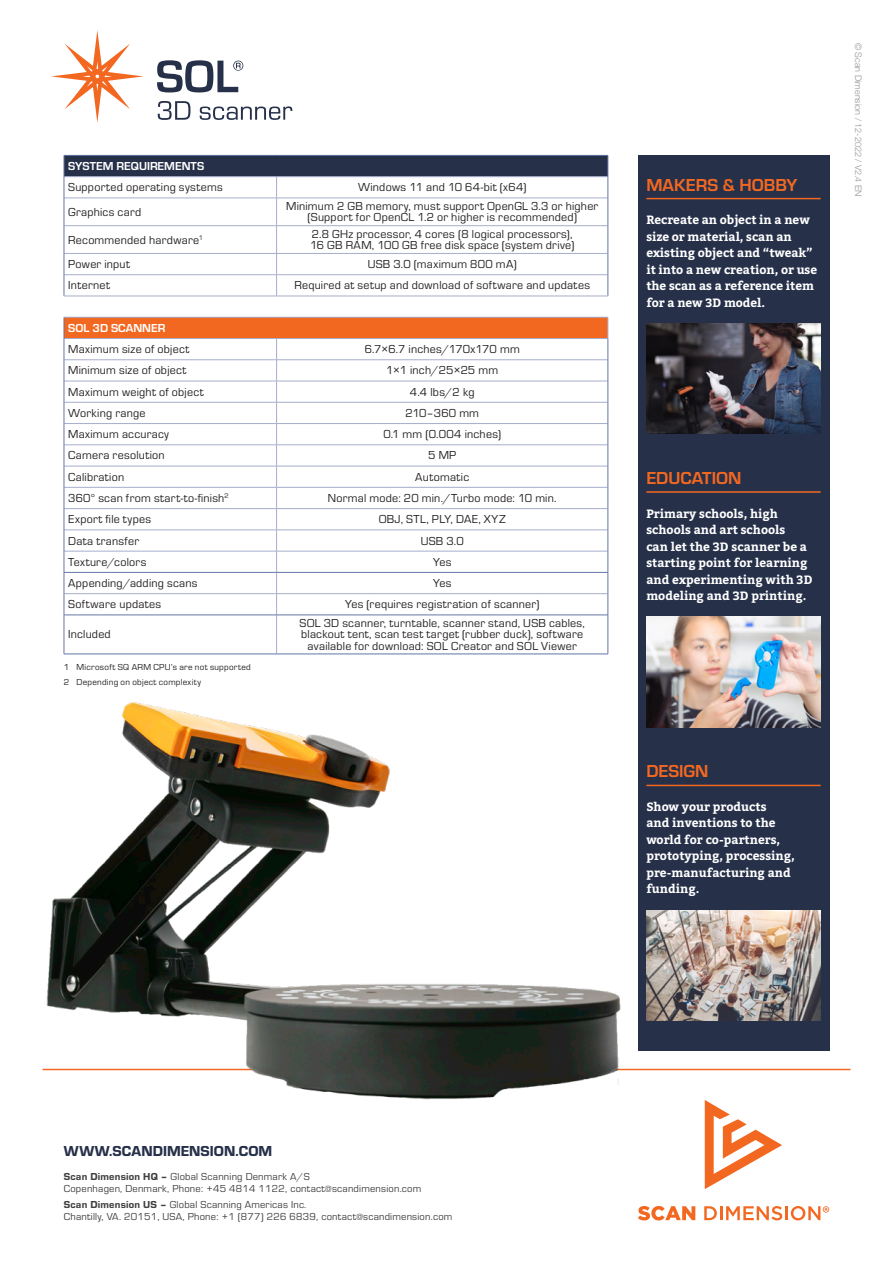
<style>
.page{position:relative;width:893px;height:1263px;background:#fff}
.page>*{position:absolute;margin:0;border:0;box-sizing:border-box;transform-origin:0 0}
.targets_headline{font:700 18px "Eurostile";color:#f36821}
.t1{font:15px "Eurostile Hea";letter-spacing:.005em;color:#263049}
.Tabel_brød_center{font:12px/11.2px "Eurostile";letter-spacing:.02em;color:#231f20;text-align:center}
.targets_text{font:700 12px/16.5px "Bitter";color:#fff}
.Tabel_brød_left{font:12px "Eurostile";letter-spacing:.02em;color:#231f20}
.Tabel_MR{font:700 12px "Eurostile";color:#fff}
.Addresses{font:10.5px "Eurostile";letter-spacing:.02em;color:#404040}
.Tabel_brød_left-2{font:9px "Eurostile";letter-spacing:.03em;color:#231f20}
.t2{font:300 9px "Helvetica Neue LT";color:#939598}
.s1{font-family:"Eurostile Hea"}
</style>
<div class="page">
<div style="left:638px;top:155px;width:191px;height:895px;background:#263049"></div>
<hr style="left:43px;top:1069px;width:807px;height:1px;background:#f36821">
<div style="left:64px;top:155px;width:544px;height:22px;background:#263049"></div>
<svg style="left:64px;top:177px;width:544px;height:374px"></svg>
<div style="left:64px;top:317px;width:544px;height:21px;background:#f36821"></div>
<hr style="left:64px;top:176px;width:213px;height:1px;background:#a7aecb">
<hr style="left:277px;top:176px;width:331px;height:1px;background:#a7aecb">
<hr style="left:64px;top:198px;width:213px;height:1px;background:#a7aecb">
<hr style="left:277px;top:198px;width:331px;height:1px;background:#a7aecb">
<hr style="left:64px;top:225px;width:213px;height:1px;background:#a7aecb">
<hr style="left:277px;top:225px;width:331px;height:1px;background:#a7aecb">
<hr style="left:64px;top:253px;width:213px;height:1px;background:#a7aecb">
<hr style="left:277px;top:253px;width:331px;height:1px;background:#a7aecb">
<hr style="left:64px;top:274px;width:213px;height:1px;background:#a7aecb">
<hr style="left:277px;top:274px;width:331px;height:1px;background:#a7aecb">
<svg style="left:276px;top:177px;width:1px;height:119px"></svg>
<hr style="left:64px;top:338px;width:213px;height:1px;background:#a7aecb">
<hr style="left:64px;top:359px;width:213px;height:1px;background:#a7aecb">
<hr style="left:64px;top:381px;width:213px;height:1px;background:#a7aecb">
<hr style="left:64px;top:402px;width:213px;height:1px;background:#a7aecb">
<hr style="left:64px;top:423px;width:213px;height:1px;background:#a7aecb">
<hr style="left:64px;top:445px;width:213px;height:1px;background:#a7aecb">
<hr style="left:64px;top:466px;width:213px;height:1px;background:#a7aecb">
<hr style="left:64px;top:487px;width:213px;height:1px;background:#a7aecb">
<hr style="left:64px;top:508px;width:213px;height:1px;background:#a7aecb">
<hr style="left:64px;top:530px;width:213px;height:1px;background:#a7aecb">
<hr style="left:64px;top:551px;width:213px;height:1px;background:#a7aecb">
<hr style="left:64px;top:593px;width:213px;height:1px;background:#a7aecb">
<hr style="left:276px;top:615px;width:1px;height:39px;background:#a7aecb">
<hr style="left:64px;top:155px;width:213px;height:1px;background:#6376a5">
<hr style="left:277px;top:155px;width:331px;height:1px;background:#6376a5">
<svg style="left:64px;top:156px;width:1px;height:140px"></svg>
<svg style="left:608px;top:156px;width:1px;height:140px"></svg>
<hr style="left:64px;top:572px;width:213px;height:1px;background:#6376a5">
<hr style="left:64px;top:615px;width:213px;height:1px;background:#6376a5">
<hr style="left:64px;top:615px;width:1px;height:39px;background:#6376a5">
<hr style="left:277px;top:615px;width:331px;height:1px;background:#6376a5">
<hr style="left:608px;top:615px;width:1px;height:39px;background:#6376a5">
<hr style="left:64px;top:654px;width:213px;height:1px;background:#6376a5">
<hr style="left:277px;top:654px;width:331px;height:1px;background:#6376a5">
<svg style="left:64px;top:318px;width:1px;height:297px"></svg>
<svg style="left:276px;top:317px;width:333px;height:298px"></svg>
<hr style="left:64px;top:296px;width:213px;height:1px;background:#a7aecb">
<hr style="left:277px;top:296px;width:331px;height:1px;background:#a7aecb">
<hr style="left:64px;top:317px;width:213px;height:1px;background:#a7aecb">
<hr style="left:277px;top:317px;width:331px;height:1px;background:#a7aecb">
<svg style="left:51px;top:30px;width:93px;height:93px"></svg>
<svg style="left:158px;top:101px;width:32px;height:19px"></svg>
<svg style="left:200px;top:106px;width:92px;height:14px"></svg>
<svg style="left:157px;top:60px;width:86px;height:32px"></svg>
<hr style="left:646px;top:198px;width:175px;height:1px;background:#f36821">
<hr style="left:646px;top:785px;width:175px;height:1px;background:#f36821">
<svg style="left:705px;top:1100px;width:77px;height:89px"></svg>
<svg style="left:638px;top:1206px;width:57px;height:14px"></svg>
<svg style="left:704px;top:1206px;width:78px;height:14px"></svg>
<hr style="left:785px;top:1206px;width:3px;height:14px;background:#f36821">
<svg style="left:791px;top:1206px;width:38px;height:14px"></svg>
<img style="left:646px;top:323px;width:175px;height:111px">
<img style="left:646px;top:910px;width:175px;height:110px">
<img style="left:43px;top:702px;width:585px;height:398px">
<hr style="left:646px;top:491px;width:175px;height:2px;background:#f36821">
<img style="left:646px;top:617px;width:175px;height:110px">
<p class="Tabel_MR" style="left:68px;top:157px;width:138px">SYSTEM REQUIREMENTS</p>
<p class="Tabel_brød_left" style="left:68px;top:179px;width:156px">Supported operating systems</p>
<p class="Tabel_brød_center" style="left:358px;top:181px;width:170px">Windows 11 and 10 64-bit (x64)</p>
<p class="Tabel_brød_left" style="left:68px;top:204px;width:75px">Graphics card</p>
<p class="Tabel_brød_center" style="left:286px;top:200px;width:314px">Minimum 2 GB memory, must support OpenGL 3.3 or higher</p>
<p class="Tabel_brød_center" style="left:307px;top:211px;width:271px">(Support for OpenCL 1.2 or higher is recommended)</p>
<p class="Tabel_brød_left" style="left:68px;top:231px;width:136px">Recommended hardware<sup>1</sup></p>
<p class="Tabel_brød_center" style="left:312px;top:228px;width:262px">2.8 GHz processor, 4 cores (8 logical processors),</p>
<p class="Tabel_brød_center" style="left:310px;top:239px;width:266px">16 GB RAM, 100 GB free disk space (system drive)</p>
<p class="Tabel_brød_left" style="left:68px;top:256px;width:63px">Power input</p>
<p class="Tabel_brød_center" style="left:368px;top:258px;width:150px">USB 3.0 (maximum 800 mA)</p>
<p class="Tabel_brød_left" style="left:68px;top:277px;width:43px">Internet</p>
<p class="Tabel_brød_center" style="left:294px;top:279px;width:297px">Required at setup and download of software and updates</p>
<p class="Tabel_MR" style="left:68px;top:319px;width:99px">SOL 3D SCANNER</p>
<p class="Tabel_brød_left" style="left:68px;top:341px;width:123px">Maximum size of object</p>
<p class="Tabel_brød_center" style="left:365px;top:343px;width:157px">6.7×6.7 inches/170x170 mm</p>
<p class="Tabel_brød_left" style="left:68px;top:362px;width:120px">Minimum size of object</p>
<p class="Tabel_brød_center" style="left:386px;top:364px;width:113px">1×1 inch/25×25 mm</p>
<p class="Tabel_brød_left" style="left:68px;top:384px;width:137px">Maximum weight of object</p>
<p class="Tabel_brød_center" style="left:410px;top:385px;width:66px">4.4 lbs/2 kg</p>
<p class="Tabel_brød_left" style="left:68px;top:405px;width:79px">Working range</p>
<p class="Tabel_brød_center" style="left:405px;top:407px;width:75px">210–360 mm</p>
<p class="Tabel_brød_left" style="left:68px;top:426px;width:102px">Maximum accuracy</p>
<p class="Tabel_brød_center" style="left:383px;top:428px;width:119px">0.1 mm (0.004 inches)</p>
<p class="Tabel_brød_left" style="left:68px;top:447px;width:98px">Camera resolution</p>
<p class="Tabel_brød_center" style="left:428px;top:449px;width:30px">5 MP</p>
<p class="Tabel_brød_left" style="left:68px;top:469px;width:58px">Calibration</p>
<p class="Tabel_brød_center" style="left:415px;top:470px;width:55px">Automatic</p>
<p class="Tabel_brød_left" style="left:68px;top:490px;width:162px">360° scan from start-to-finish<sup>2</sup></p>
<p class="Tabel_brød_center" style="left:328px;top:492px;width:230px">Normal mode: 20 min./Turbo mode: 10 min.</p>
<p class="Tabel_brød_left" style="left:68px;top:511px;width:84px">Export file types</p>
<p class="Tabel_brød_center" style="left:379px;top:513px;width:129px">OBJ, STL, PLY, DAE, XYZ</p>
<p class="Tabel_brød_left" style="left:68px;top:532px;width:72px">Data transfer</p>
<p class="Tabel_brød_center" style="left:421px;top:534px;width:44px">USB 3.0</p>
<p class="Tabel_brød_left" style="left:68px;top:554px;width:80px">Texture/colors</p>
<p class="Tabel_brød_center" style="left:433px;top:556px;width:20px">Yes</p>
<p class="Tabel_brød_left" style="left:68px;top:575px;width:131px">Appending/adding scans</p>
<p class="Tabel_brød_center" style="left:433px;top:577px;width:20px">Yes</p>
<p class="Tabel_brød_left" style="left:68px;top:596px;width:95px">Software updates</p>
<p class="Tabel_brød_center" style="left:345px;top:598px;width:196px">Yes (requires registration of scanner)</p>
<p class="Tabel_brød_left" style="left:68px;top:626px;width:44px">Included</p>
<p class="Tabel_brød_center" style="left:300px;top:617px;width:287px">SOL 3D scanner, turntable, scanner stand, USB cables, blackout tent, scan test target (rubber duck), software available for download: SOL Creator and SOL Viewer</p>
<p class="Tabel_brød_left-2" style="left:64px;top:660px;width:188px">1 Microsoft SQ ARM CPU’s are not supported</p>
<p class="Tabel_brød_left-2" style="left:64px;top:676px;width:139px">2 Depending on object complexity</p>
<p class="targets_headline" style="left:646px;top:172px;width:153px">MAKERS &amp; HOBBY</p>
<p class="targets_text" style="left:646px;top:212px;width:172px">Recreate an object in a new size or material, scan an existing object and “tweak” it into a new creation, or use the scan as a reference item for a new 3D model.</p>
<p class="t2" style="left:864px;top:43px;width:156px;rotate:90deg">© Scan Dimension / 12-2022 / V2.4 EN</p>
<p class="targets_headline" style="left:646px;top:465px;width:97px">EDUCATION</p>
<p class="targets_text" style="left:646px;top:505px;width:168px">Primary schools, high schools and art schools<br>can let the 3D scanner be a starting point for learning and experimenting with 3D modeling and 3D printing.</p>
<p class="targets_headline" style="left:646px;top:758px;width:64px">DESIGN</p>
<p class="targets_text" style="left:646px;top:799px;width:150px">Show your products<br>and inventions to the world for co-partners, prototyping, processing, pre-manufacturing and funding.</p>
<p class="t1" style="left:64px;top:1140px;width:210px">WWW.SCANDIMENSION.COM</p>
<p class="Addresses" style="left:64px;top:1169px;width:247px"><span class="s1">Scan Dimension HQ –</span> Global Scanning Denmark A/S</p>
<p class="Addresses" style="left:64px;top:1181px;width:359px">Copenhagen, Denmark, Phone: +45 4814 1122, contact@scandimension.com</p>
<p class="Addresses" style="left:64px;top:1198px;width:244px"><span class="s1">Scan Dimension US –</span> Global Scanning Americas Inc.</p>
<p class="Addresses" style="left:64px;top:1210px;width:390px">Chantilly, VA. 20151, USA, Phone: +1 (877) 226 6839, contact@scandimension.com</p>
</div>
